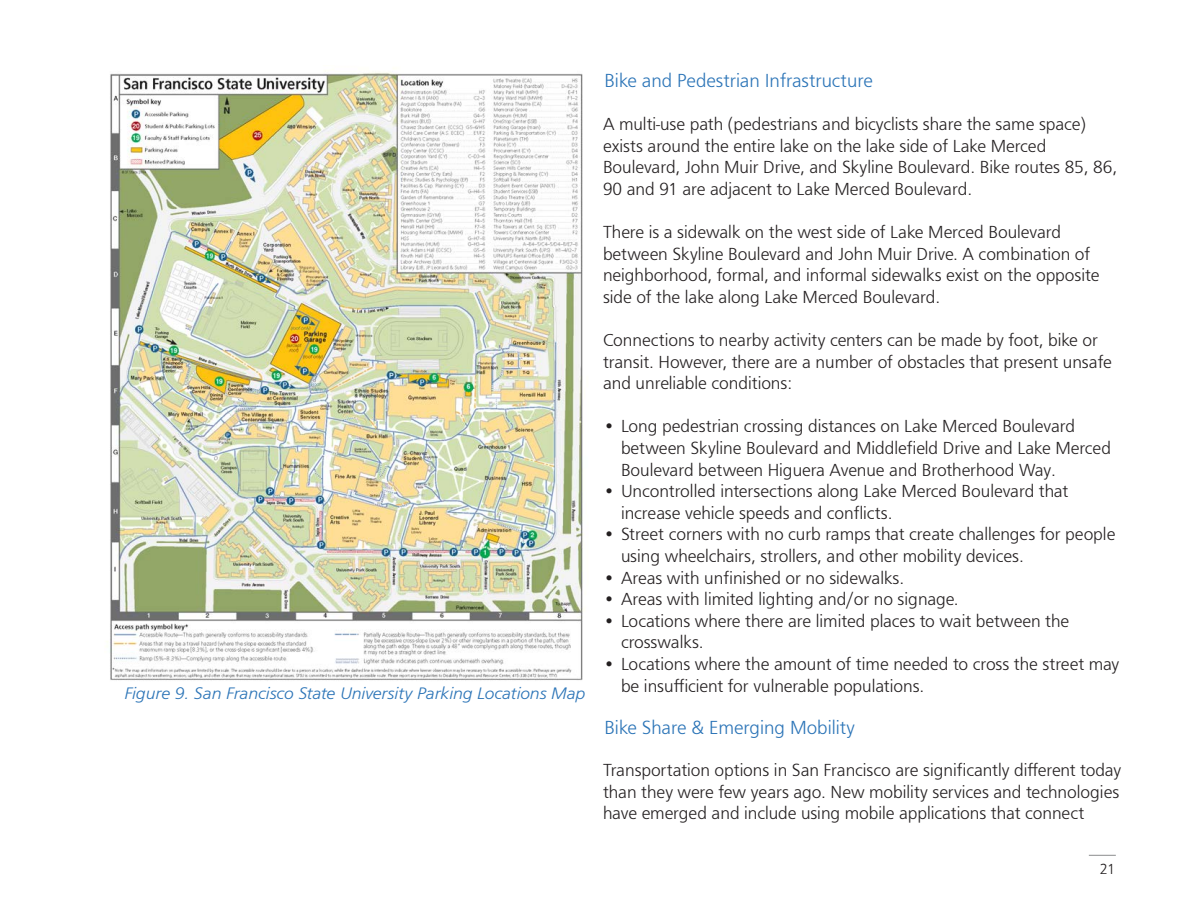
<style>
.page{position:relative;width:1188px;height:918px;background:#fff}
.page>*{position:absolute;margin:0;border:0;box-sizing:border-box;transform-origin:0 0}
.Paragraph_Style_3{font:300 19.5px "Graphein Pro";color:#2b74b7}
.Paragraph_Style_4__B{font:300 18px/21.6px "Graphein Pro";color:#231f20}
.t1{font:italic 300 17.1px "Graphein Pro";letter-spacing:-.005em;color:#2b74b7;scale:1.05 1}
.t2{font:300 15px "Graphein Pro";color:#231f20}
</style>
<div class="page">
<svg style="left:1089px;top:855px;width:27px;height:1px"></svg>
<img style="left:107px;top:72px;width:476px;height:609px">
<p class="t1" style="left:124px;top:684px;width:440px">Figure 9. San Francisco State University Parking Locations Map</p>
<p class="Paragraph_Style_3" style="left:604px;top:69px;width:270px">Bike and Pedestrian Infrastructure</p>
<p class="Paragraph_Style_4__B" style="left:603px;top:113px;width:516px">A multi-use path (pedestrians and bicyclists share the same space) exists around the entire lake on the lake side of Lake Merced Boulevard, John Muir Drive, and Skyline Boulevard. Bike routes 85, 86, 90 and 91 are adjacent to Lake Merced Boulevard.</p>
<p class="Paragraph_Style_4__B" style="left:603px;top:221px;width:498px">There is a sidewalk on the west side of Lake Merced Boulevard between Skyline Boulevard and John Muir Drive. A combination of neighborhood, formal, and informal sidewalks exist on the opposite side of the lake along Lake Merced Boulevard.</p>
<p class="Paragraph_Style_4__B" style="left:603px;top:329px;width:511px">Connections to nearby activity centers can be made by foot, bike or transit. However, there are a number of obstacles that present unsafe and unreliable conditions:</p>
<p class="Paragraph_Style_4__B" style="left:621px;top:416px;width:492px;text-indent:-18px">• Long pedestrian crossing distances on Lake Merced Boulevard between Skyline Boulevard and Middlefield Drive and Lake Merced<br>Boulevard between Higuera Avenue and Brotherhood Way.</p>
<p class="Paragraph_Style_4__B" style="left:621px;top:481px;width:449px;text-indent:-18px">• Uncontrolled intersections along Lake Merced Boulevard that increase vehicle speeds and conflicts.</p>
<p class="Paragraph_Style_4__B" style="left:621px;top:524px;width:496px;text-indent:-18px">• Street corners with no curb ramps that create challenges for people using wheelchairs, strollers, and other mobility devices.</p>
<p class="Paragraph_Style_4__B" style="left:603px;top:567px;width:303px">• Areas with unfinished or no sidewalks.</p>
<p class="Paragraph_Style_4__B" style="left:603px;top:589px;width:357px">• Areas with limited lighting and/or no signage.</p>
<p class="Paragraph_Style_4__B" style="left:621px;top:610px;width:450px;text-indent:-18px">• Locations where there are limited places to wait between the crosswalks.</p>
<p class="Paragraph_Style_4__B" style="left:621px;top:653px;width:500px;text-indent:-18px">• Locations where the amount of time needed to cross the street may be insufficient for vulnerable populations.</p>
<p class="Paragraph_Style_3" style="left:604px;top:716px;width:252px">Bike Share &amp; Emerging Mobility</p>
<p class="Paragraph_Style_4__B" style="left:603px;top:760px;width:520px;text-align:justify">Transportation options in San Francisco are significantly different today than they were few years ago. New mobility services and technologies have emerged and include using mobile applications that connect</p>
<p class="t2" style="left:1100px;top:861px;width:17px">21</p>
</div>
